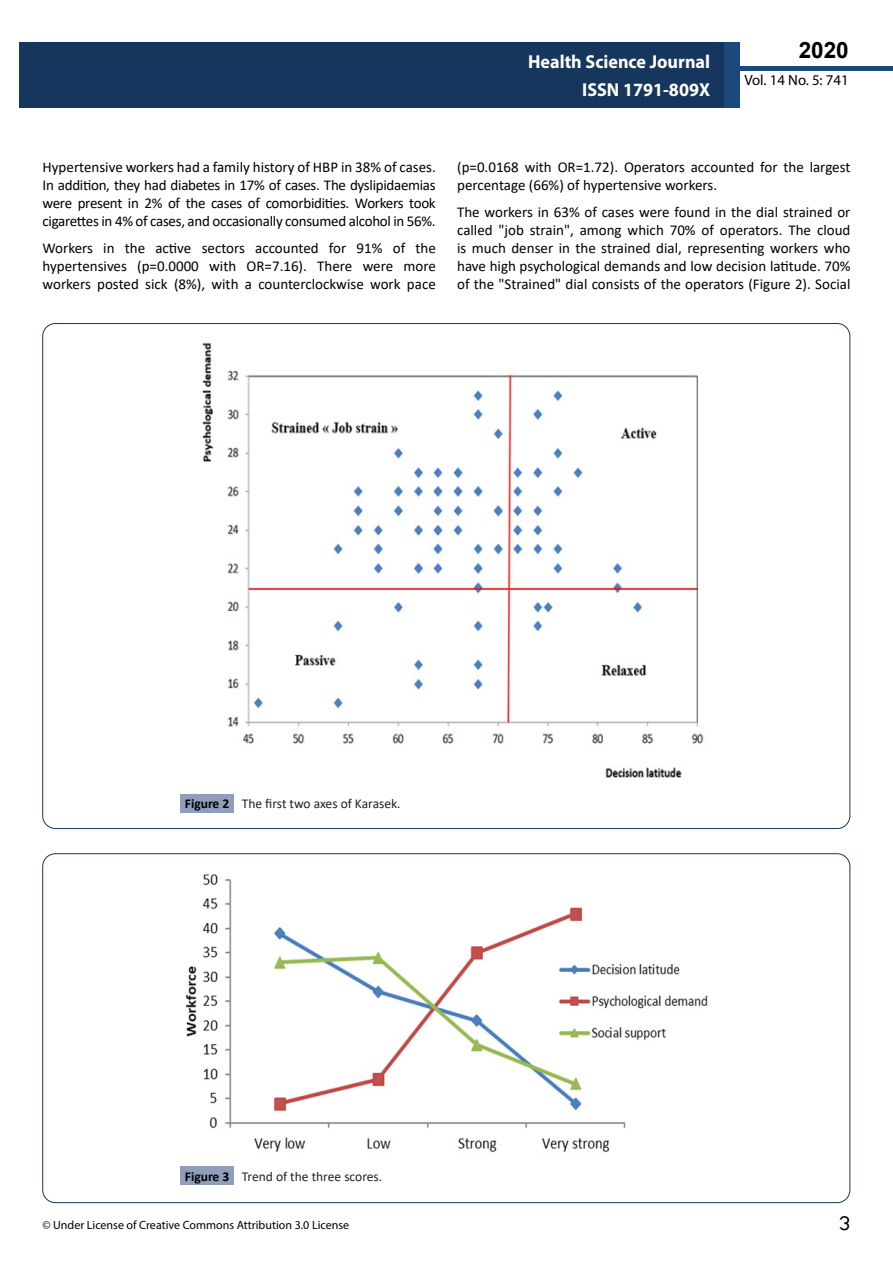
<style>
.page{position:relative;width:893px;height:1263px;background:#fff}
.page>*{position:absolute;margin:0;border:0;box-sizing:border-box;transform-origin:0 0}
.t1{font:25.5px "Tunga";color:#000}
.t2{font:700 22.5px "Arial";color:#000}
.t3{font:700 18.75px/27.2px "Myriad Pro";color:#fff;text-align:right;scale:.96 1}
.t4{font:15px/18px "Calibri";color:#000;text-align:justify}
.t5{font:14.85px "Myriad Pro";color:#000}
.t6{font:13.5px "Calibri";color:#1d2228}
.t7{font:12px "Myriad Pro";color:#000}
.s1{font-weight:700;color:#000}
</style>
<div class="page">
<div style="left:722px;top:66px;width:171px;height:5px;background:#1c497d"></div>
<div style="left:19px;top:42px;width:706px;height:66px;background:#16365d"></div>
<div style="left:725px;top:42px;width:15px;height:66px;background:#1c497d"></div>
<div style="left:181px;top:794px;width:53px;height:18px;background:#909ebc"></div>
<img style="left:202px;top:342px;width:502px;height:436px">
<div style="left:181px;top:1166px;width:53px;height:19px;background:#909ebc"></div>
<img style="left:185px;top:874px;width:523px;height:279px">
<p class="t3" style="left:528px;top:48px;width:191px">Health Science Journal<br>ISSN 1791-809X</p>
<h2 class="t2" style="left:799px;top:35px;width:52px">2020</h2>
<p class="t5" style="left:744px;top:71px;width:106px">Vol. 14 No. 5: 741</p>
<p class="t4" style="left:43px;top:158px;width:395px">Hypertensive workers had a family history of HBP in 38% of cases.<br>In addition, they had diabetes in 17% of cases. The dyslipidaemias were present in 2% of the cases of comorbidities. Workers took cigarettes in 4% of cases, and occasionally consumed alcohol in 56%.</p>
<p class="t4" style="left:43px;top:239px;width:395px">Workers in the active sectors accounted for 91% of the hypertensives (p=0.0000 with OR=7.16). There were more workers posted sick (8%), with a counterclockwise work pace</p>
<p class="t4" style="left:457px;top:158px;width:395px">(p=0.0168 with OR=1.72). Operators accounted for the largest percentage (66%) of hypertensive workers.</p>
<p class="t4" style="left:457px;top:203px;width:395px">The workers in 63% of cases were found in the dial strained or called "job strain", among which 70% of operators. The cloud is much denser in the strained dial, representing workers who have high psychological demands and low decision latitude. 70% of the "Strained" dial consists of the operators (Figure 2). Social</p>
<p class="t6" style="left:185px;top:794px;width:217px"><span class="s1">Figure 2</span> The first two axes of Karasek.</p>
<p class="t6" style="left:185px;top:1167px;width:199px"><span class="s1">Figure 3</span> Trend of the three scores.</p>
<p class="t7" style="left:43px;top:1218px;width:308px">© Under License of Creative Commons Attribution 3.0 License</p>
<h1 class="t1" style="left:839px;top:1206px;width:13px">3</h1>
</div>
